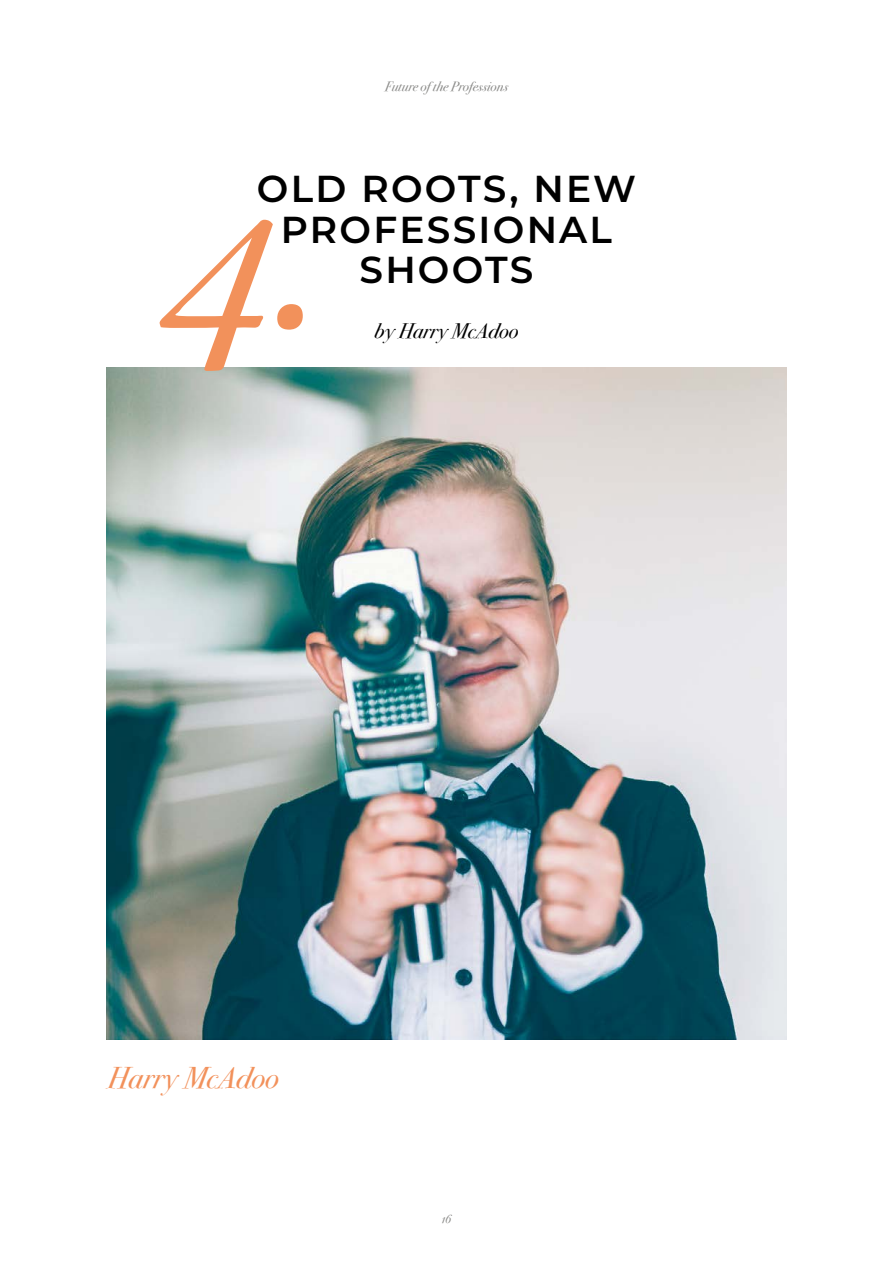
<style>
.page{position:relative;width:893px;height:1263px;background:#fff}
.page>*{position:absolute;margin:0;border:0;box-sizing:border-box;transform-origin:0 0}
.t1{font:italic 243px "Bodoni Svty Two OSITCTT";color:#f2915b}
.t2{font:600 37.5px/40.5px "Montserrat";letter-spacing:.06em;color:#000;text-align:center}
.t3{font:italic 30px "Bodoni Svty Two OSITCTT";color:#f2915b}
.t4{font:italic 21px "Bodoni Svty Two OSITCTT";color:#000}
.t5{font:italic 13.5px "Bodoni Svty Two OSITCTT";color:#8b8b89}
</style>
<div class="page">
<img style="left:106px;top:368px;width:681px;height:671px">
<p class="t5" style="left:385px;top:79px;width:125px">Future of the Professions</p>
<p class="t2" style="left:257px;top:167px;width:380px">OLD ROOTS, NEW<br>PROFESSIONAL<br>SHOOTS</p>
<p class="t4" style="left:375px;top:318px;width:145px">by Harry McAdoo</p>
<h1 class="t1" style="left:172px;top:98px;width:160px">4.</h1>
<p class="t3" style="left:108px;top:1059px;width:173px">Harry McAdoo</p>
<p class="t5" style="left:442px;top:1210px;width:11px">16</p>
</div>
